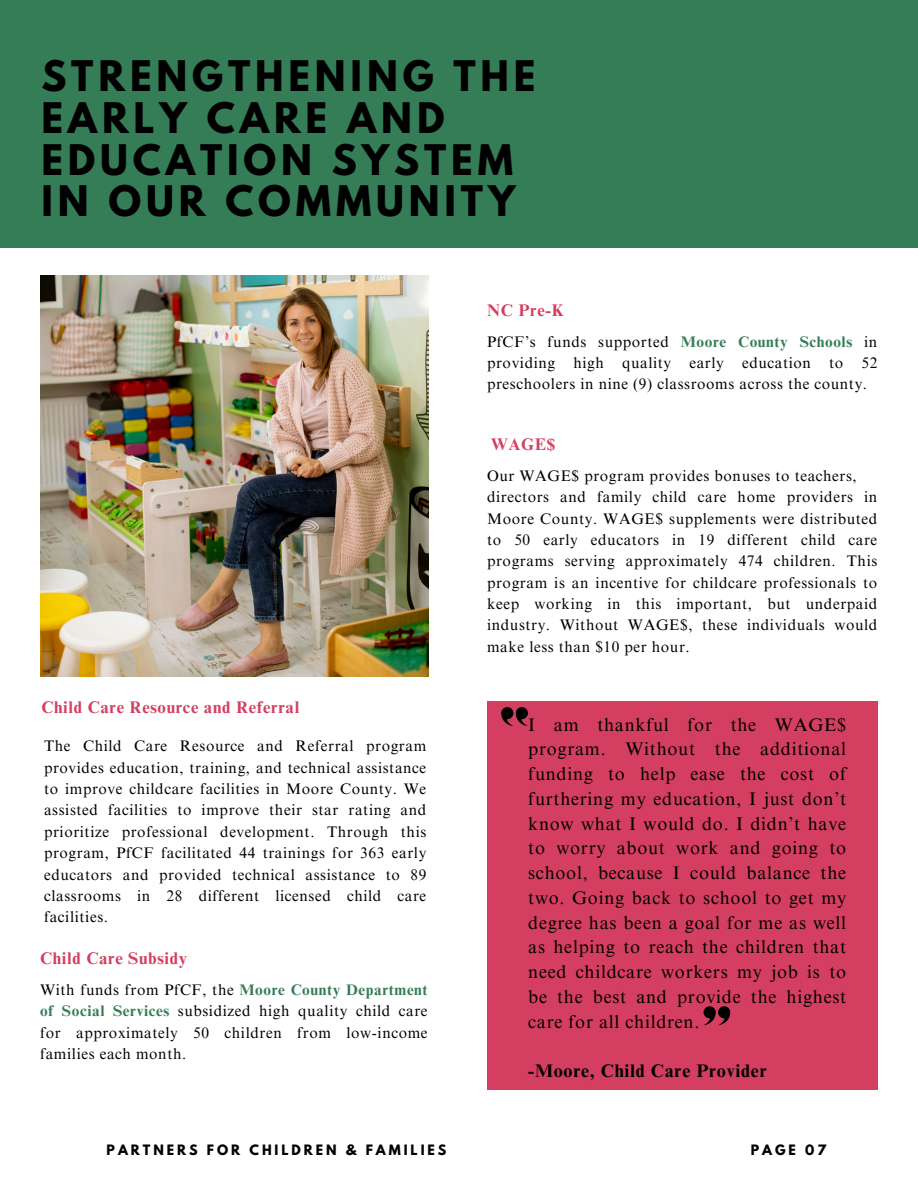
<style>
.page{position:relative;width:918px;height:1188px;background:#fff}
.page>*{position:absolute;margin:0;border:0;box-sizing:border-box;transform-origin:0 0}
.t1{font:700 37.35px "League Spartan";letter-spacing:.13em;color:#000001}
.t2{font:18.15px/24.8px "Times NRMT Pro";letter-spacing:.04em;color:#000;text-align:justify}
.t3{font:700 18.15px "Times NRMT Pro";letter-spacing:.04em;color:#000}
.t4{font:700 16.8px "Times NRMT Pro";letter-spacing:.04em;color:#d43e60}
.t5{font:15.3px/21.3px "Times NRMT Pro";letter-spacing:.04em;color:#000001;text-align:justify}
.t6{font:15.3px/21.3px "Times NRMT Pro";letter-spacing:.04em;color:#000;text-align:justify}
.t7{font:700 12.75px "League Spartan";letter-spacing:.23em;color:#000001}
.s1{font-weight:700;color:#357d57}
.s2{color:#000001}
</style>
<div class="page">
<div style="left:0;top:0;width:918px;height:248px;background:#357d57"></div>
<img style="left:40px;top:275px;width:388px;height:402px">
<div style="left:487px;top:701px;width:391px;height:388px;background:#d43e60"></div>
<svg style="left:703px;top:1006px;width:27px;height:19px"></svg>
<svg style="left:501px;top:707px;width:27px;height:19px"></svg>
<p class="t1" style="left:41px;top:58px;width:496px">STRENGTHENING THE</p>
<p class="t1" style="left:41px;top:99px;width:405px">EARLY CARE AND</p>
<p class="t1" style="left:41px;top:141px;width:473px">EDUCATION SYSTEM</p>
<p class="t1" style="left:41px;top:183px;width:476px">IN OUR COMMUNITY</p>
<p class="t4" style="left:487px;top:304px;width:78px">NC Pre-K</p>
<p class="t5" style="left:487px;top:333px;width:392px">PfCF’s funds supported <span class="s1">Moore County Schools</span> in providing high quality early education to 52 preschoolers in nine (9) classrooms across the county.</p>
<p class="t4" style="left:491px;top:438px;width:66px">WAGE$</p>
<p class="t4" style="left:41px;top:701px;width:259px">Child Care Resource and Referral</p>
<p class="t5" style="left:44px;top:737px;width:384px">The Child Care Resource and Referral program provides education, training, and technical assistance to improve childcare facilities in Moore County. We assisted facilities to improve their star rating and prioritize professional development. Through this program, PfCF facilitated 44 trainings for 363 early educators and provided technical assistance to 89 classrooms in 28 different licensed child care facilities.</p>
<p class="t4" style="left:40px;top:952px;width:149px">Child Care Subsidy</p>
<p class="t6" style="left:40px;top:981px;width:389px"><span class="s2">With funds from PfCF, the</span> <span class="s1">Moore County Department of Social Services</span> subsidized high quality child care for approximately 50 children from low-income families each month.</p>
<p class="t5" style="left:487px;top:467px;width:371px">Our WAGE$ program provides bonuses to teachers,</p>
<p class="t5" style="left:487px;top:488px;width:392px">directors and family child care home providers in Moore County. WAGE$ supplements were distributed to 50 early educators in 19 different child care programs serving approximately 474 children. This program is an incentive for childcare professionals to keep working in this important, but underpaid industry. Without WAGE$, these individuals would make less than $10 per hour.</p>
<p class="t2" style="left:528px;top:714px;width:319px">I am thankful for the WAGE$ program. Without the additional funding to help ease the cost of furthering my education, I just don’t know what I would do. I didn’t have to worry about work and going to school, because I could balance the two. Going back to school to get my degree has been a goal for me as well as helping to reach the children that need childcare workers my job is to be the best and provide the highest care for all children.</p>
<p class="t3" style="left:528px;top:1064px;width:240px">-Moore, Child Care Provider</p>
<p class="t7" style="left:107px;top:1143px;width:341px">PARTNERS FOR CHILDREN &amp; FAMILIES</p>
<p class="t7" style="left:751px;top:1143px;width:77px">PAGE 07</p>
</div>
